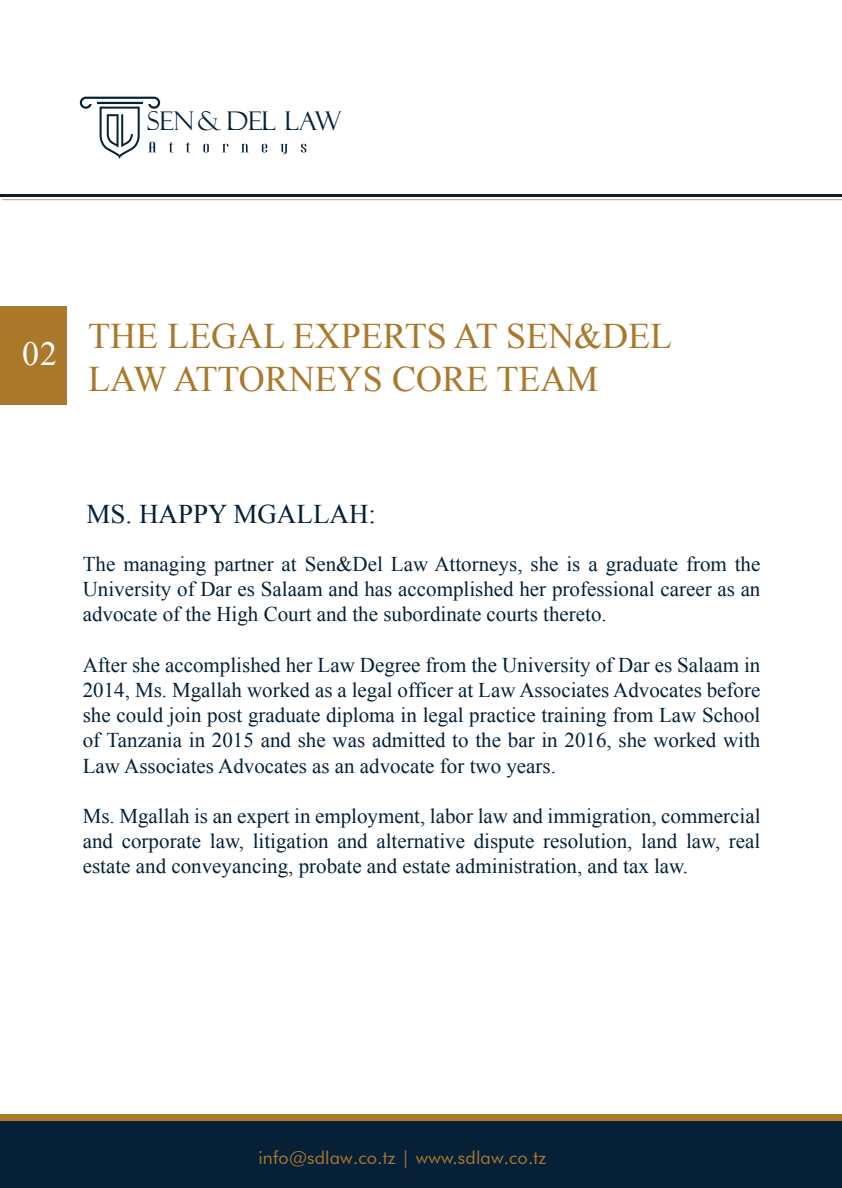
<style>
.page{position:relative;width:842px;height:1188px;background:#fff}
.page>*{position:absolute;margin:0;border:0;box-sizing:border-box;transform-origin:0 0}
.t1{font:36px/43.2px "Times New Roman";color:#aa792b}
.t2{font:33.9px "Times New Roman";color:#fff}
.t3{font:27px "Times New Roman";color:#062038}
.t4{font:25.8px "Felix Titling";color:#062038}
.t5{font:21px/25.2px "Times New Roman";color:#062038;text-align:justify}
.t6{font:18px "Futura BT";letter-spacing:.01em;color:#aa792b}
</style>
<div class="page">
<svg style="left:169px;top:142px;width:4px;height:10px"></svg>
<svg style="left:186px;top:142px;width:4px;height:10px"></svg>
<svg style="left:203px;top:144px;width:6px;height:9px"></svg>
<svg style="left:222px;top:144px;width:6px;height:8px"></svg>
<svg style="left:241px;top:144px;width:7px;height:8px"></svg>
<svg style="left:262px;top:144px;width:5px;height:9px"></svg>
<svg style="left:280px;top:144px;width:8px;height:10px"></svg>
<svg style="left:301px;top:144px;width:5px;height:9px"></svg>
<svg style="left:79px;top:96px;width:82px;height:63px"></svg>
<hr style="left:1px;top:194px;width:840px;height:3px;background:#062038">
<div style="left:0;top:1114px;width:841px;height:20px;background:#aa792b"></div>
<div style="left:0;top:1121px;width:841px;height:67px;background:#062038"></div>
<div style="left:0;top:306px;width:66px;height:99px;background:#aa792b"></div>
<p class="t4" style="left:147px;top:106px;width:196px">SEN&amp; DEL LAW</p>
<h2 class="t2" style="left:22px;top:331px;width:37px">02</h2>
<h1 class="t1" style="left:88px;top:314px;width:585px">THE LEGAL EXPERTS AT SEN&amp;DEL<br>LAW ATTORNEYS CORE TEAM</h1>
<p class="t3" style="left:87px;top:496px;width:291px">MS. HAPPY MGALLAH:</p>
<p class="t5" style="left:83px;top:551px;width:679px">The managing partner at Sen&amp;Del Law Attorneys, she is a graduate from the University of Dar es Salaam and has accomplished her professional career as an advocate of the High Court and the subordinate courts thereto.</p>
<p class="t5" style="left:83px;top:652px;width:679px">After she accomplished her Law Degree from the University of Dar es Salaam in 2014, Ms. Mgallah worked as a legal officer at Law Associates Advocates before she could join post graduate diploma in legal practice training from Law School of Tanzania in 2015 and she was admitted to the bar in 2016, she worked with Law Associates Advocates as an advocate for two years.</p>
<p class="t5" style="left:83px;top:803px;width:679px">Ms. Mgallah is an expert in employment, labor law and immigration, commercial and corporate law, litigation and alternative dispute resolution, land law, real estate and conveyancing, probate and estate administration, and tax law.</p>
<p class="t6" style="left:258px;top:1147px;width:289px">info@sdlaw.co.tz | www.sdlaw.co.tz</p>
</div>
